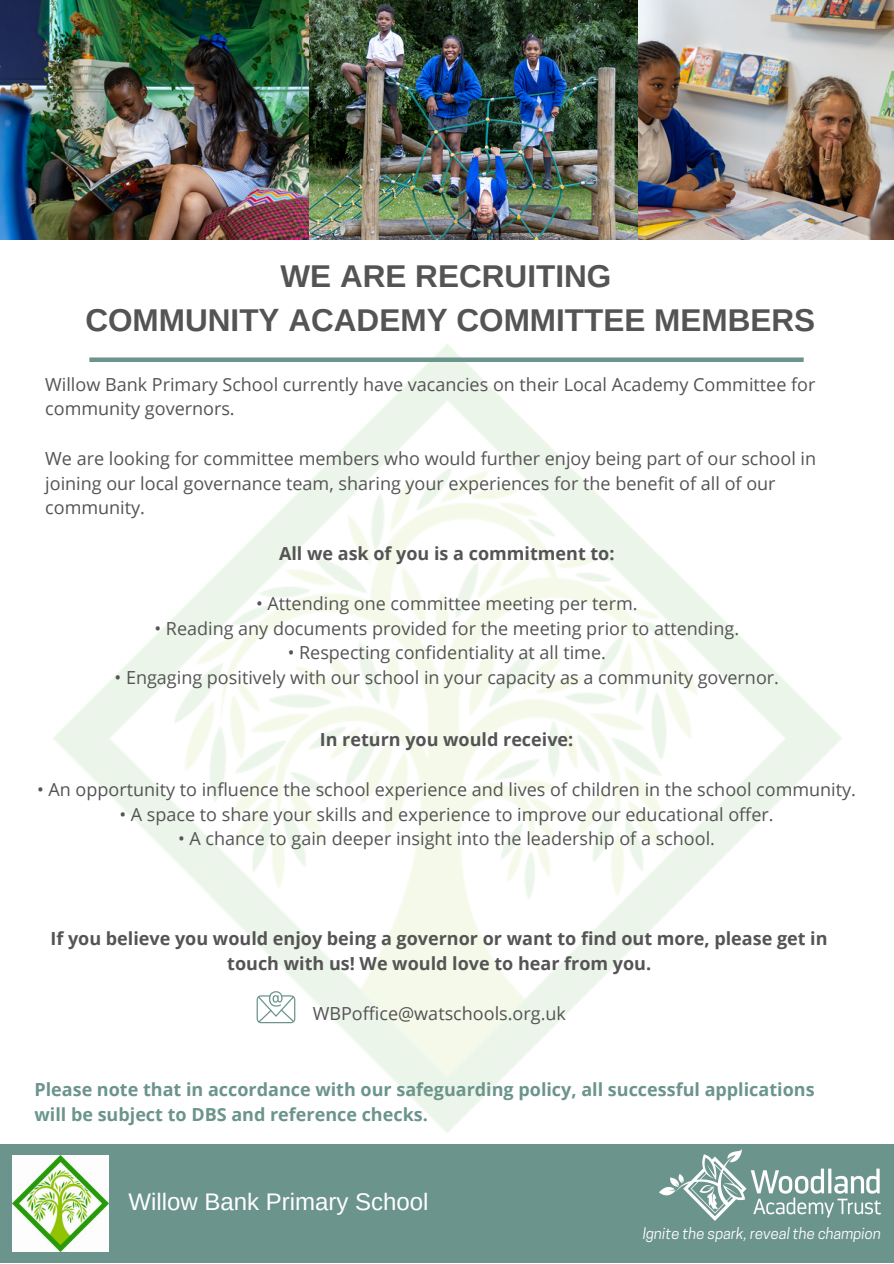
<style>
.page{position:relative;width:894px;height:1264px;background:#fff}
.page>*{position:absolute;margin:0;border:0;box-sizing:border-box;transform-origin:0 0}
.t1{font:700 31.5px/43.8px "Arimo";color:#545454;text-align:center}
.t2{font:24px "Arimo";color:#fff}
.t3{font:18px/24.8px "Open Sans";color:#545454}
.t4{font:700 18px/24.8px "Open Sans";color:#545454;text-align:center}
.t5{font:700 18px/24.8px "Open Sans";color:#6b948c}
.t6{font:italic 15px "Cooper Hewitt";color:#fff}
</style>
<div class="page">
<img style="left:637px;top:0;width:256px;height:240px">
<img style="left:0;top:0;width:637px;height:240px">
<div style="left:0;top:1144px;width:893px;height:118px;background:#6b948c"></div>
<img style="left:659px;top:1149px;width:221px;height:71px">
<img style="left:13px;top:1155px;width:95px;height:96px">
<svg style="left:256px;top:991px;width:39px;height:32px"></svg>
<div style="left:89px;top:357px;width:714px;height:5px;background:#6b948c"></div>
<h3 class="t1" style="left:85px;top:254px;width:731px">WE ARE RECRUITING<br>COMMUNITY ACADEMY COMMITTEE MEMBERS</h3>
<h4 class="t3" style="left:45px;top:371px;width:771px">Willow Bank Primary School currently have vacancies on their Local Academy Committee for community governors.</h4>
<h4 class="t3" style="left:45px;top:445px;width:772px">We are looking for committee members who would further enjoy being part of our school in joining our local governance team, sharing your experiences for the benefit of all of our community.</h4>
<h4 class="t4" style="left:279px;top:541px;width:337px">All we ask of you is a commitment to:</h4>
<h3 class="t3" style="left:256px;top:590px;width:383px">• Attending one committee meeting per term.</h3>
<h3 class="t3" style="left:154px;top:615px;width:586px">• Reading any documents provided for the meeting prior to attending.</h3>
<h3 class="t3" style="left:287px;top:640px;width:319px">• Respecting confidentiality at all time.</h3>
<h3 class="t3" style="left:115px;top:664px;width:665px">• Engaging positively with our school in your capacity as a community governor.</h3>
<h4 class="t4" style="left:320px;top:726px;width:255px">In return you would receive:</h4>
<h3 class="t3" style="left:37px;top:776px;width:820px">• An opportunity to influence the school experience and lives of children in the school community.</h3>
<h3 class="t3" style="left:119px;top:801px;width:655px">• A space to share your skills and experience to improve our educational offer.</h3>
<h3 class="t3" style="left:178px;top:825px;width:538px">• A chance to gain deeper insight into the leadership of a school.</h3>
<h4 class="t4" style="left:50px;top:925px;width:778px">If you believe you would enjoy being a governor or want to find out more, please get in touch with us! We would love to hear from you.</h4>
<h3 class="t3" style="left:312px;top:1000px;width:255px">WBPoffice@watschools.org.uk</h3>
<p class="t5" style="left:34px;top:1076px;width:781px">Please note that in accordance with our safeguarding policy, all successful applications will be subject to DBS and reference checks.</p>
<p class="t2" style="left:128px;top:1188px;width:302px">Willow Bank Primary School</p>
<p class="t6" style="left:642px;top:1227px;width:240px">Ignite the spark, reveal the champion</p>
</div>
